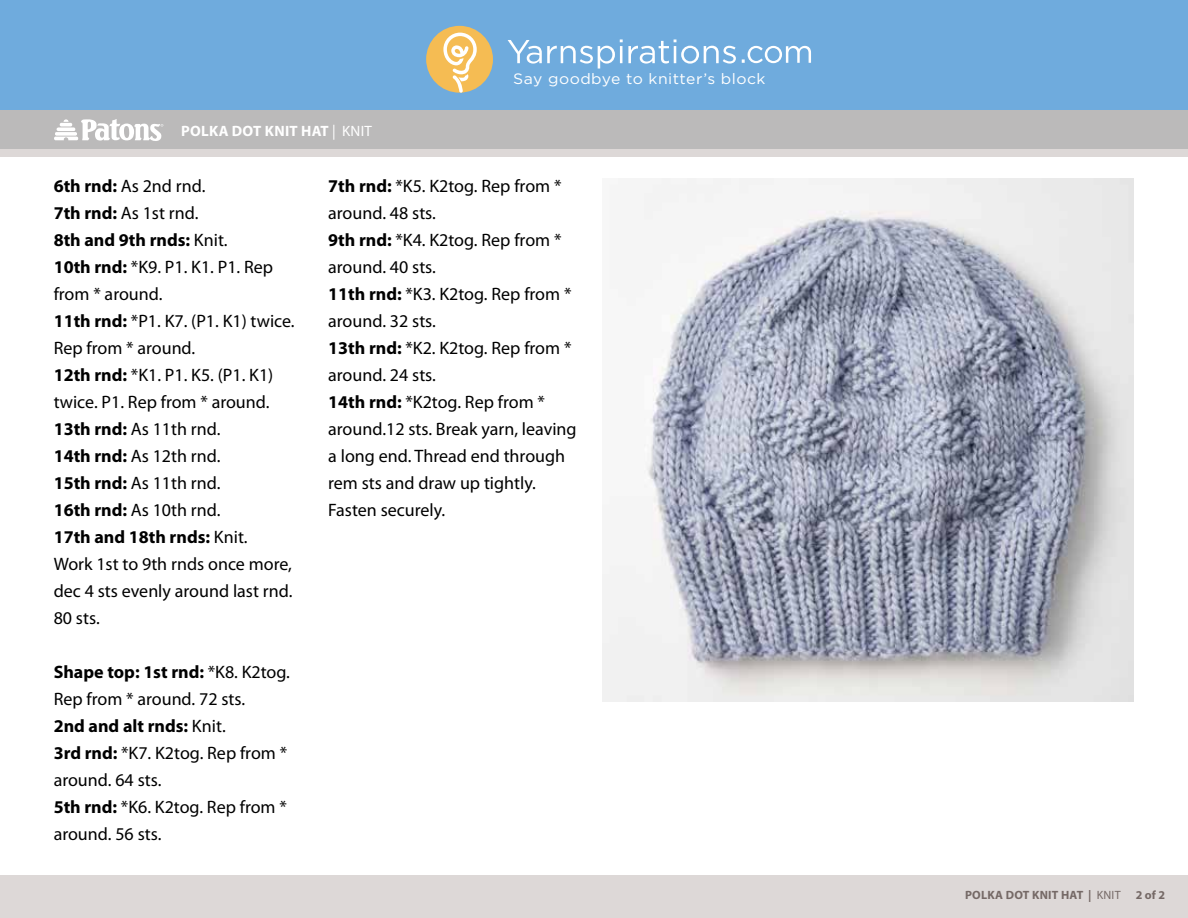
<style>
.page{position:relative;width:1188px;height:918px;background:#fff}
.page>*{position:absolute;margin:0;border:0;box-sizing:border-box;transform-origin:0 0}
.t1{font:18px/27px "Myriad Pro";color:#000}
.t2{font:15px "Gotham";letter-spacing:.03em;color:#fff;scale:1.05 1}
.t3{font:700 15px "Myriad Pro";letter-spacing:.02em;color:#fff}
.t4{font:700 12px "Myriad Pro";letter-spacing:.02em;color:#756966}
.s1{font-weight:400}
.s2{font-weight:700}
</style>
<div class="page">
<div style="left:0;top:149px;width:1188px;height:769px;background:#ddd8d7"></div>
<div style="left:0;top:0;width:1188px;height:116px;background:#6fabdd"></div>
<div style="left:426px;top:26px;width:67px;height:67px;background:#f5bc53;border-radius:50%"></div>
<svg style="left:443px;top:33px;width:34px;height:60px"></svg>
<div style="left:0;top:158px;width:1188px;height:717px;background:#fff"></div>
<div style="left:0;top:111px;width:1188px;height:38px;background:#bbbaba"></div>
<svg style="left:508px;top:39px;width:228px;height:30px"></svg>
<svg style="left:742px;top:46px;width:69px;height:17px"></svg>
<svg style="left:54px;top:119px;width:109px;height:22px"></svg>
<img style="left:603px;top:178px;width:531px;height:524px">
<p class="t2" style="left:513px;top:71px;width:242px">Say goodbye to knitter’s block</p>
<p class="t3" style="left:181px;top:121px;width:193px">POLKA DOT KNIT HAT <span class="s1">| KNIT</span></p>
<p class="t1" style="left:54px;top:172px;width:242px"><span class="s2">6th rnd:</span> As 2nd rnd.<br><span class="s2">7th rnd:</span> As 1st rnd.<br><span class="s2">8th and 9th rnds:</span> Knit.<br><span class="s2">10th rnd:</span> *K9. P1. K1. P1. Rep from * around.<br><span class="s2">11th rnd:</span> *P1. K7. (P1. K1) twice.<br>Rep from * around.<br><span class="s2">12th rnd:</span> *K1. P1. K5. (P1. K1) twice. P1. Rep from * around.<br><span class="s2">13th rnd:</span> As 11th rnd.<br><span class="s2">14th rnd:</span> As 12th rnd.<br><span class="s2">15th rnd:</span> As 11th rnd.<br><span class="s2">16th rnd:</span> As 10th rnd.<br><span class="s2">17th and 18th rnds:</span> Knit.<br>Work 1st to 9th rnds once more, dec 4 sts evenly around last rnd.<br>80 sts.</p>
<p class="t1" style="left:328px;top:172px;width:250px"><span class="s2">7th rnd:</span> *K5. K2tog. Rep from * around. 48 sts.<br><span class="s2">9th rnd:</span> *K4. K2tog. Rep from * around. 40 sts.<br><span class="s2">11th rnd:</span> *K3. K2tog. Rep from * around. 32 sts.<br><span class="s2">13th rnd:</span> *K2. K2tog. Rep from * around. 24 sts.<br><span class="s2">14th rnd:</span> *K2tog. Rep from * around.12 sts. Break yarn, leaving a long end. Thread end through rem sts and draw up tightly.<br>Fasten securely.</p>
<p class="t1" style="left:54px;top:658px;width:238px"><span class="s2">Shape top: 1st rnd:</span> *K8. K2tog.<br>Rep from * around. 72 sts.<br><span class="s2">2nd and alt rnds:</span> Knit.<br><span class="s2">3rd rnd:</span> *K7. K2tog. Rep from * around. 64 sts.<br><span class="s2">5th rnd:</span> *K6. K2tog. Rep from * around. 56 sts.</p>
<p class="t4" style="left:965px;top:887px;width:157px">POLKA DOT KNIT HAT | <span class="s1">KNIT</span></p>
<p class="t4" style="left:1136px;top:887px;width:31px">2 of 2</p>
</div>
